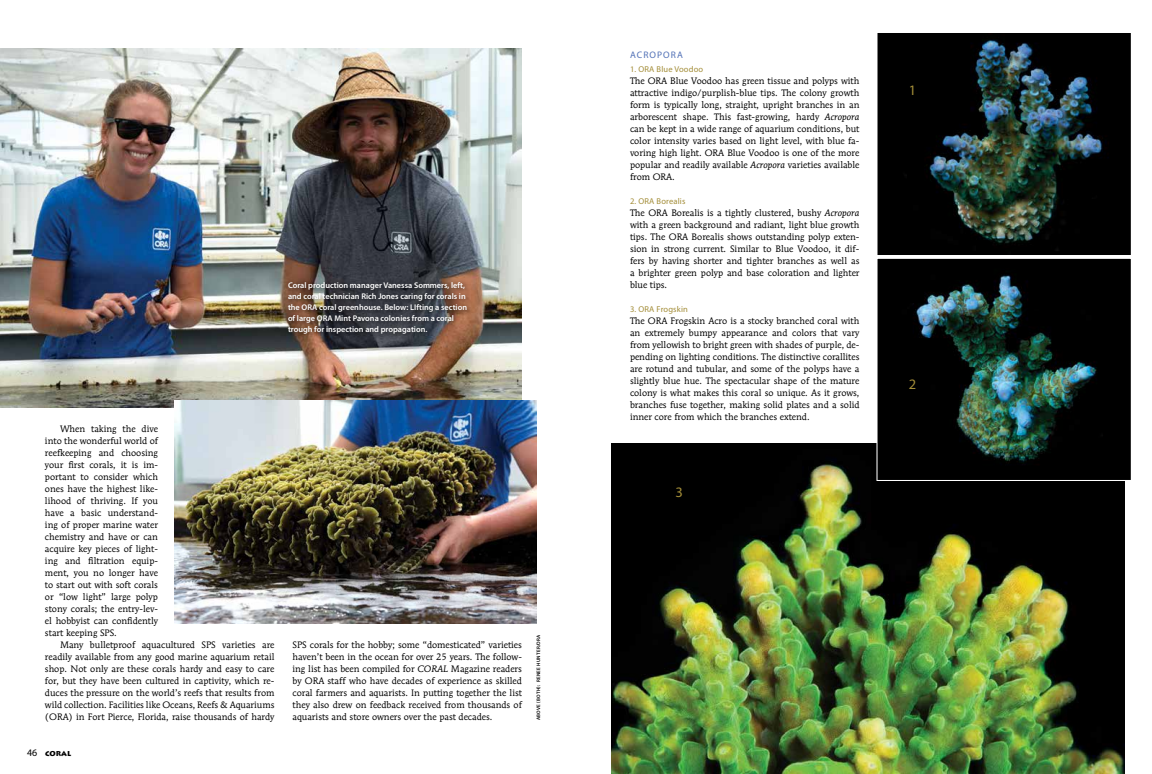
<style>
.page{position:relative;width:1152px;height:774px;background:#fff}
.page>*{position:absolute;margin:0;border:0;box-sizing:border-box;transform-origin:0 0}
.t1{font:14.5px "Myriad Pro";color:#a38d38}
.t2{font:9.5px "Myriad Pro";letter-spacing:.11em;color:#5372b7}
.t3{font:9.2px/12px "Mendoza Roman Std";letter-spacing:-.005em;color:#000;text-align:justify}
.t4{font:8.5px "Myriad Pro";letter-spacing:.02em;color:#a38d38}
.t5{font:600 8.2px/11px "Myriad Pro";color:#fff}
.t6{font:900 7px "Lithos Pro";color:#000}
.t7{font:600 5px "Myriad Pro";letter-spacing:.05em;color:#000}
.s1{font-style:italic}
.s2{font-family:"Myriad Pro";font-weight:400;font-size:10px}
</style>
<div class="page">
<img style="left:0;top:48px;width:522px;height:360px">
<img style="left:174px;top:400px;width:362px;height:224px">
<img style="left:877px;top:33px;width:254px;height:222px">
<img style="left:612px;top:444px;width:513px;height:330px">
<div style="left:285px;top:278px;width:188px;height:62px;background:#000;opacity:.75"></div>
<img style="left:876px;top:258px;width:255px;height:224px">
<p class="t5" style="left:288px;top:280px;width:181px">Coral production manager Vanessa Sommers, left, and coral technician Rich Jones caring for corals in the ORA coral greenhouse. Below: LIfting a section of large ORA Mint Pavona colonies from a coral trough for inspection and propagation.</p>
<p class="t3" style="left:45px;top:423px;width:115px;text-indent:15px">When taking the dive into the wonderful world of reefkeeping and choosing your first corals, it is im&shy;portant to consider which ones have the highest like&shy;lihood of thriving. If you have a basic understand&shy;ing of proper marine water chemistry and have or can acquire key pieces of light&shy;ing and filtration equip&shy;ment, you no longer have to start out with soft corals or “low light” large polyp stony corals; the entry-lev&shy;el hobbyist can confidently start keeping SPS.</p>
<p class="t3" style="left:45px;top:639px;width:231px;text-indent:15px">Many bulletproof aquacultured SPS varieties are readily available from any good marine aquarium retail shop. Not only are these corals hardy and easy to care for, but they have been cultured in captivity, which re&shy;duces the pressure on the world’s reefs that results from wild collection. Facilities like Oceans, Reefs &amp; Aquariums (ORA) in Fort Pierce, Florida, raise thousands of hardy</p>
<p class="t3" style="left:292px;top:639px;width:231px">SPS corals for the hobby; some “domesticated” varieties haven’t been in the ocean for over 25 years. The follow&shy;ing list has been compiled for <span class="s1">CORAL</span> Magazine readers by ORA staff who have decades of experience as skilled coral farmers and aquarists. In putting together the list they also drew on feedback received from thousands of aquarists and store owners over the past decades.</p>
<p class="t6" style="left:27px;top:749px;width:46px"><span class="s2">46</span> CORAL</p>
<p class="t7" style="left:535px;top:720px;width:87px;rotate:-90deg">ABOVE (BOTH): RENEE HUNTER/ORA</p>
<p class="t2" style="left:630px;top:49px;width:54px">ACROPORA</p>
<p class="t4" style="left:630px;top:64px;width:75px">1. ORA Blue Voodoo</p>
<p class="t3" style="left:630px;top:75px;width:231px">The ORA Blue Voodoo has green tissue and polyps with attractive indigo/purplish-blue tips. The colony growth form is typically long, straight, upright branches in an arborescent shape. This fast-growing, hardy <span class="s1">Acropora </span>can be kept in a wide range of aquarium conditions, but color intensity varies based on light level, with blue fa&shy;voring high light. ORA Blue Voodoo is one of the more popular and readily available <span class="s1">Acropora</span> varieties available from ORA.</p>
<p class="t4" style="left:630px;top:196px;width:57px">2. ORA Borealis</p>
<p class="t3" style="left:630px;top:207px;width:231px">The ORA Borealis is a tightly clustered, bushy <span class="s1">Acropora </span>with a green background and radiant, light blue growth tips. The ORA Borealis shows outstanding polyp exten&shy;sion in strong current. Similar to Blue Voodoo, it dif&shy;fers by having shorter and tighter branches as well as a brighter green polyp and base coloration and lighter blue tips.</p>
<p class="t4" style="left:630px;top:304px;width:60px">3. ORA Frogskin</p>
<p class="t3" style="left:630px;top:315px;width:231px">The ORA Frogskin Acro is a stocky branched coral with an extremely bumpy appearance and colors that vary from yellowish to bright green with shades of purple, de&shy;pending on lighting conditions. The distinctive corallites are rotund and tubular, and some of the polyps have a slightly blue hue. The spectacular shape of the mature colony is what makes this coral so unique. As it grows, branches fuse together, making solid plates and a solid inner core from which the branches extend.</p>
<h1 class="t1" style="left:675px;top:483px;width:9px">3</h1>
<h1 class="t1" style="left:909px;top:81px;width:9px">1</h1>
<h1 class="t1" style="left:909px;top:375px;width:9px">2</h1>
</div>
